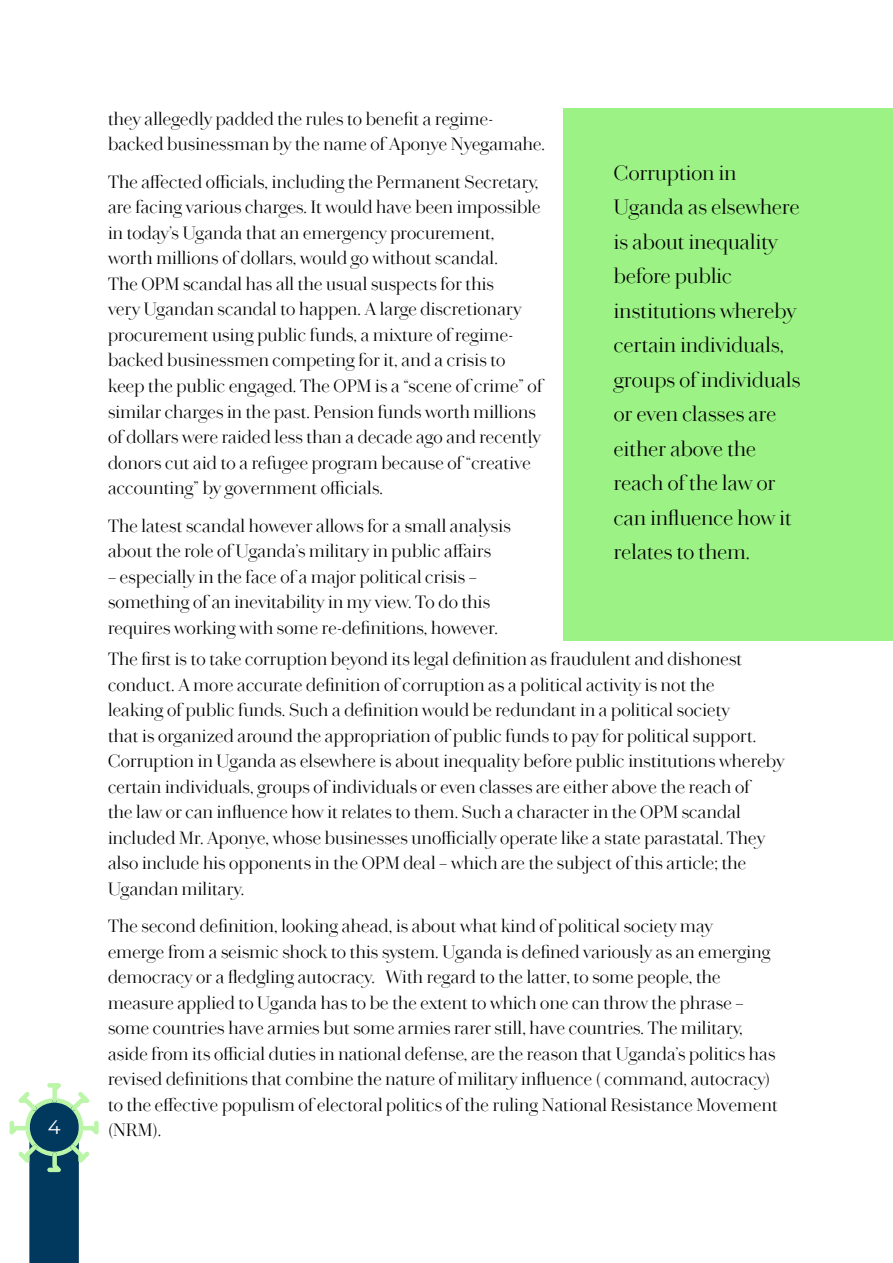
<style>
.page{position:relative;width:893px;height:1263px;background:#fff}
.page>*{position:absolute;margin:0;border:0;box-sizing:border-box;transform-origin:0 0}
.t1{font:300 21px/34.5px "Chiswick Headline Web";letter-spacing:.01em;color:#000}
.t2{font:19.5px "Montserrat";color:#fff}
.t3{font:300 18px/25.5px "Chiswick Headline Web";letter-spacing:.01em;color:#000}
</style>
<div class="page">
<div style="left:564px;top:108px;width:329px;height:532px;background:#9cf285"></div>
<svg style="left:10px;top:1083px;width:89px;height:180px"></svg>
<p class="t3" style="left:108px;top:106px;width:438px">they allegedly padded the rules to benefit a regime&shy;backed businessman by the name of Aponye Nyegamahe.</p>
<p class="t3" style="left:108px;top:169px;width:436px">The affected officials, including the Permanent Secretary, are facing various charges. It would have been impossible in today’s Uganda that an emergency procurement, worth millions of dollars, would go without scandal.<br>The OPM scandal has all the usual suspects for this<br>very Ugandan scandal to happen. A large discretionary procurement using public funds, a mixture of regime&shy;backed businessmen competing for it, and a crisis to keep the public engaged. The OPM is a “scene of crime” of similar charges in the past. Pension funds worth millions of dollars were raided less than a decade ago and recently donors cut aid to a refugee program because of “creative accounting” by government officials.</p>
<p class="t3" style="left:108px;top:512px;width:404px">The latest scandal however allows for a small analysis about the role of Uganda’s military in public affairs</p>
<p class="t3" style="left:108px;top:563px;width:391px">– especially in the face of a major political crisis – something of an inevitability in my view. To do this requires working with some re-definitions, however.</p>
<p class="t1" style="left:614px;top:155px;width:188px">Corruption in<br>Uganda as elsewhere is about inequality before public institutions whereby certain individuals, groups of individuals or even classes are either above the reach of the law or can influence how it relates to them.</p>
<p class="t3" style="left:108px;top:646px;width:678px">The first is to take corruption beyond its legal definition as fraudulent and dishonest conduct. A more accurate definition of corruption as a political activity is not the<br>leaking of public funds. Such a definition would be redundant in a political society<br>that is organized around the appropriation of public funds to pay for political support.<br>Corruption in Uganda as elsewhere is about inequality before public institutions whereby certain individuals, groups of individuals or even classes are either above the reach of<br>the law or can influence how it relates to them. Such a character in the OPM scandal included Mr. Aponye, whose businesses unofficially operate like a state parastatal. They also include his opponents in the OPM deal – which are the subject of this article; the Ugandan military.</p>
<p class="t3" style="left:108px;top:913px;width:671px">The second definition, looking ahead, is about what kind of political society may<br>emerge from a seismic shock to this system. Uganda is defined variously as an emerging democracy or a fledgling autocracy. With regard to the latter, to some people, the measure applied to Uganda has to be the extent to which one can throw the phrase – some countries have armies but some armies rarer still, have countries. The military, aside from its official duties in national defense, are the reason that Uganda’s politics has revised definitions that combine the nature of military influence ( command, autocracy) to the effective populism of electoral politics of the ruling National Resistance Movement</p>
<p class="t2" style="left:48px;top:1114px;width:14px">4</p>
<p class="t3" style="left:108px;top:1117px;width:55px">(NRM).</p>
</div>
